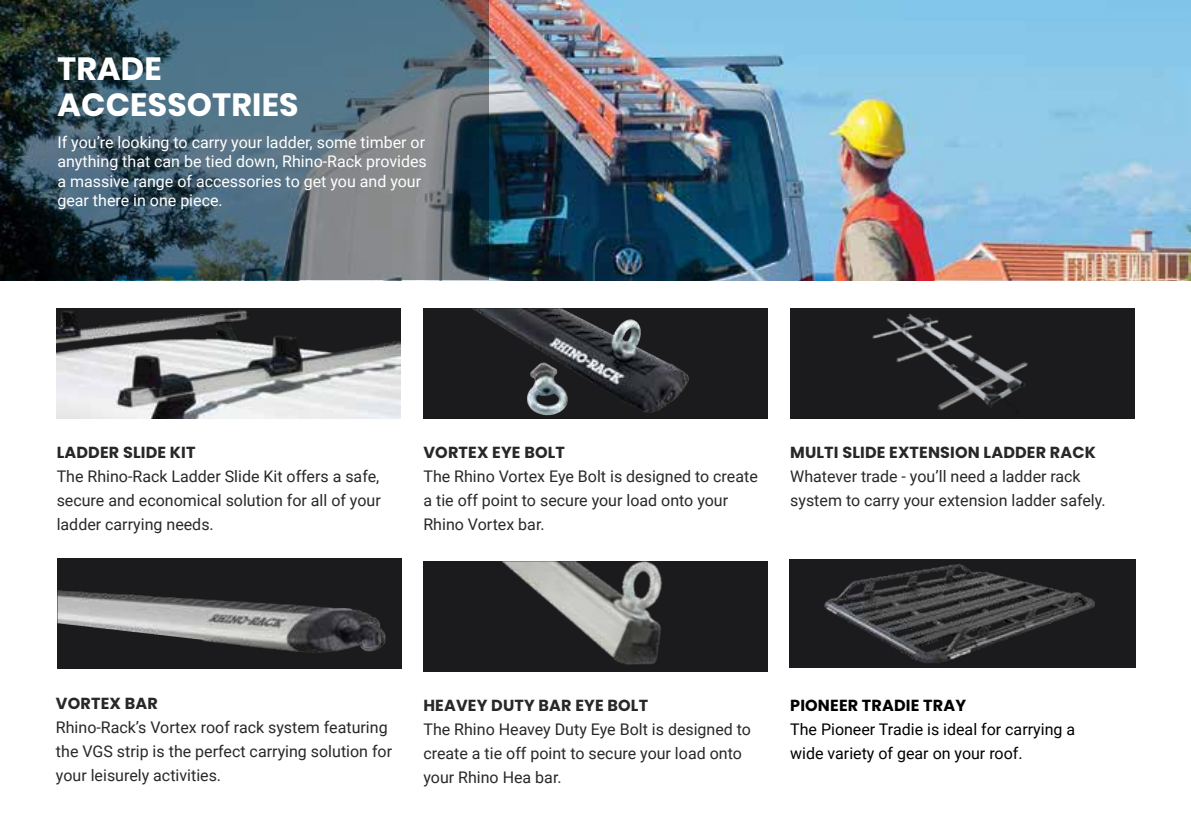
<style>
.page{position:relative;width:1191px;height:840px;background:#fff}
.page>*{position:absolute;margin:0;border:0;box-sizing:border-box;transform-origin:0 0}
.t1{font:32px/36px "Poppins";letter-spacing:.01em;color:#fff}
.t2{font:16px/24px "Roboto";color:#292829}
.t3{font:16px/19.2px "Roboto";color:#fff}
.t4{font:700 16px "Poppins";letter-spacing:.01em;color:#292829}
.t5{font:16px/24px "Roboto";color:#000}
.t6{font:700 16px "Poppins";letter-spacing:.01em;color:#000}
</style>
<div class="page">
<img style="left:488px;top:0;width:703px;height:280px">
<div style="left:789px;top:559px;width:346px;height:108px;background:#1b1a1c"></div>
<img style="left:824px;top:564px;width:271px;height:99px">
<svg style="left:1px;top:0;width:487px;height:280px;background:#475e6a"></svg>
<hr style="left:0;top:0;width:1px;height:280px;background:#000">
<div style="left:790px;top:308px;width:344px;height:110px;background:#1b1a1c"></div>
<img style="left:872px;top:313px;width:156px;height:97px">
<div style="left:423px;top:561px;width:344px;height:110px;background:#1b1a1c"></div>
<img style="left:502px;top:561px;width:160px;height:104px">
<div style="left:57px;top:558px;width:344px;height:110px;background:#1b1a1c"></div>
<img style="left:57px;top:590px;width:329px;height:63px">
<img style="left:57px;top:308px;width:344px;height:110px">
<div style="left:423px;top:308px;width:344px;height:110px;background:#1b1a1c"></div>
<img style="left:472px;top:308px;width:217px;height:108px">
<h1 class="t1" style="left:57px;top:51px;width:242px">TRADE<br>ACCESSOTRIES</h1>
<p class="t3" style="left:57px;top:132px;width:371px">If you’re looking to carry your ladder, some timber or anything that can be tied down, Rhino-Rack provides a massive range of accessories to get you and your gear there in one piece.</p>
<p class="t4" style="left:57px;top:443px;width:140px">LADDER SLIDE KIT</p>
<p class="t2" style="left:57px;top:463px;width:325px;text-align:justify">The Rhino-Rack Ladder Slide Kit offers a safe, secure and economical solution for all of your ladder carrying needs.</p>
<p class="t4" style="left:423px;top:443px;width:143px">VORTEX EYE BOLT</p>
<p class="t2" style="left:423px;top:463px;width:336px">The Rhino Vortex Eye Bolt is designed to create a tie off point to secure your load onto your<br>Rhino Vortex bar.</p>
<p class="t4" style="left:790px;top:443px;width:307px">MULTI SLIDE EXTENSION LADDER RACK</p>
<p class="t2" style="left:790px;top:463px;width:317px">Whatever trade - you’ll need a ladder rack system to carry your extension ladder safely.</p>
<p class="t4" style="left:56px;top:693px;width:103px">VORTEX BAR</p>
<p class="t2" style="left:56px;top:714px;width:338px">Rhino-Rack’s Vortex roof rack system featuring the VGS strip is the perfect carrying solution for your leisurely activities.</p>
<p class="t4" style="left:423px;top:695px;width:226px">HEAVEY DUTY BAR EYE BOLT</p>
<p class="t2" style="left:423px;top:716px;width:329px">The Rhino Heavey Duty Eye Bolt is designed to create a tie off point to secure your load onto your Rhino Hea bar.</p>
<p class="t6" style="left:790px;top:695px;width:177px">PIONEER TRADIE TRAY</p>
<p class="t5" style="left:790px;top:716px;width:286px">The Pioneer Tradie is ideal for carrying a wide variety of gear on your roof.</p>
</div>
